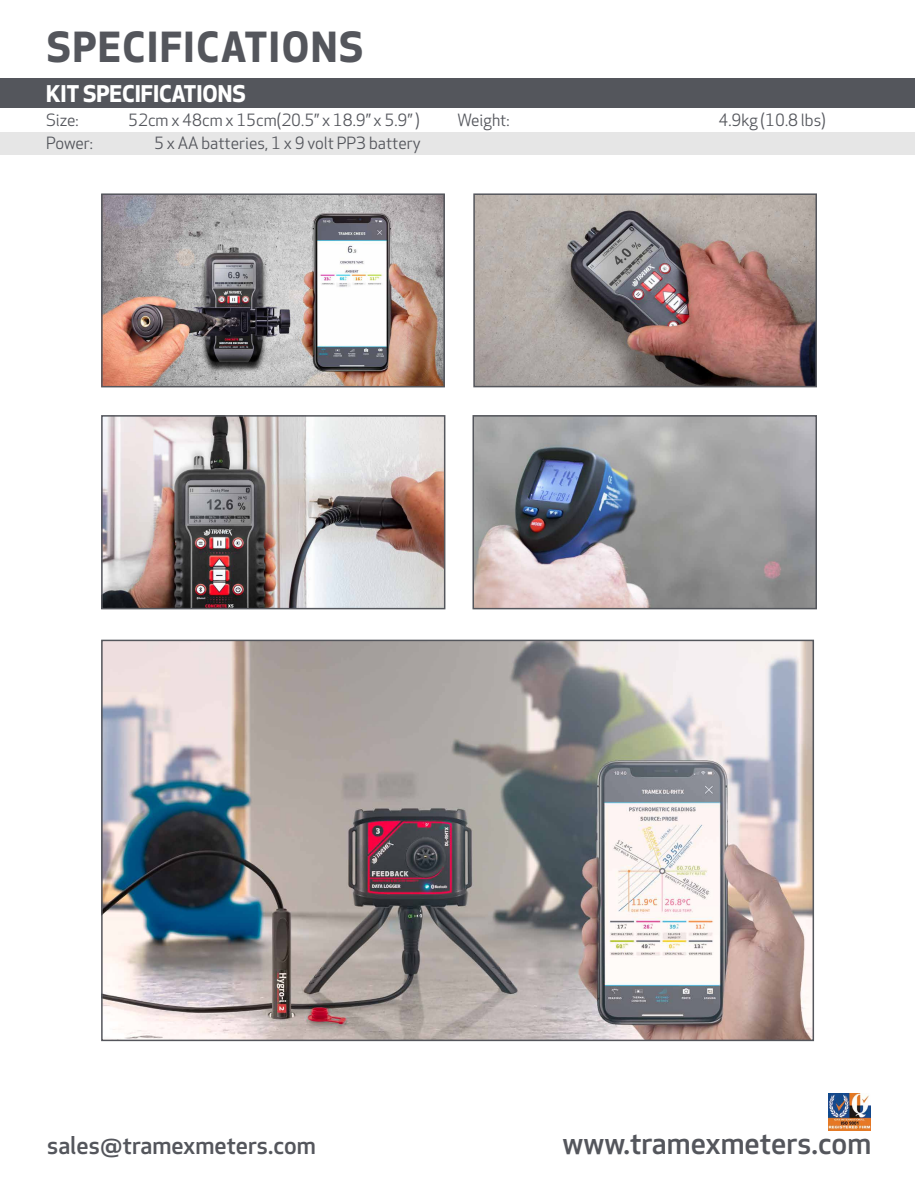
<style>
.page{position:relative;width:915px;height:1191px;background:#fff}
.page>*{position:absolute;margin:0;border:0;box-sizing:border-box;transform-origin:0 0}
.t1{font:700 40.5px "Apex New";letter-spacing:.045em;color:#54565c}
.t2{font:500 30px "Apex New";color:#54565c}
.t3{font:500 24px "Apex New";color:#54565c}
.t4{font:700 22.5px "Apex New";color:#fff}
.t5{font:16.5px "Apex New";color:#54565c}
</style>
<div class="page">
<div style="left:0;top:78px;width:914px;height:30px;background:#54565c"></div>
<div style="left:0;top:133px;width:914px;height:22px;background:#e6e6e6"></div>
<img style="left:104px;top:196px;width:338px;height:188px">
<div style="left:101px;top:193px;width:344px;height:194px;border:2px solid #54565c"></div>
<img style="left:476px;top:196px;width:337px;height:188px">
<div style="left:473px;top:193px;width:343px;height:194px;border:2px solid #54565c"></div>
<img style="left:104px;top:418px;width:338px;height:188px">
<div style="left:101px;top:415px;width:344px;height:194px;border:2px solid #54565c"></div>
<img style="left:104px;top:642px;width:706px;height:396px">
<div style="left:101px;top:639px;width:712px;height:402px;border:2px solid #54565c"></div>
<img style="left:475px;top:418px;width:338px;height:188px">
<div style="left:472px;top:415px;width:344px;height:194px;border:2px solid #54565c"></div>
<img style="left:828px;top:1094px;width:42px;height:37px">
<h1 class="t1" style="left:47px;top:24px;width:318px">SPECIFICATIONS</h1>
<h3 class="t4" style="left:46px;top:80px;width:201px">KIT SPECIFICATIONS</h3>
<p class="t5" style="left:46px;top:111px;width:34px">Size:</p>
<p class="t5" style="left:128px;top:111px;width:293px">52cm x 48cm x 15cm(20.5” x 18.9” x 5.9” )</p>
<p class="t5" style="left:46px;top:133px;width:48px">Power:</p>
<p class="t5" style="left:154px;top:133px;width:268px">5 x AA batteries, 1 x 9 volt PP3 battery</p>
<p class="t5" style="left:457px;top:111px;width:54px">Weight:</p>
<p class="t5" style="left:718px;top:111px;width:109px">4.9kg (10.8 lbs)</p>
<h3 class="t3" style="left:47px;top:1131px;width:270px">sales@tramexmeters.com</h3>
<h2 class="t2" style="left:562px;top:1126px;width:310px">www.tramexmeters.com</h2>
</div>
